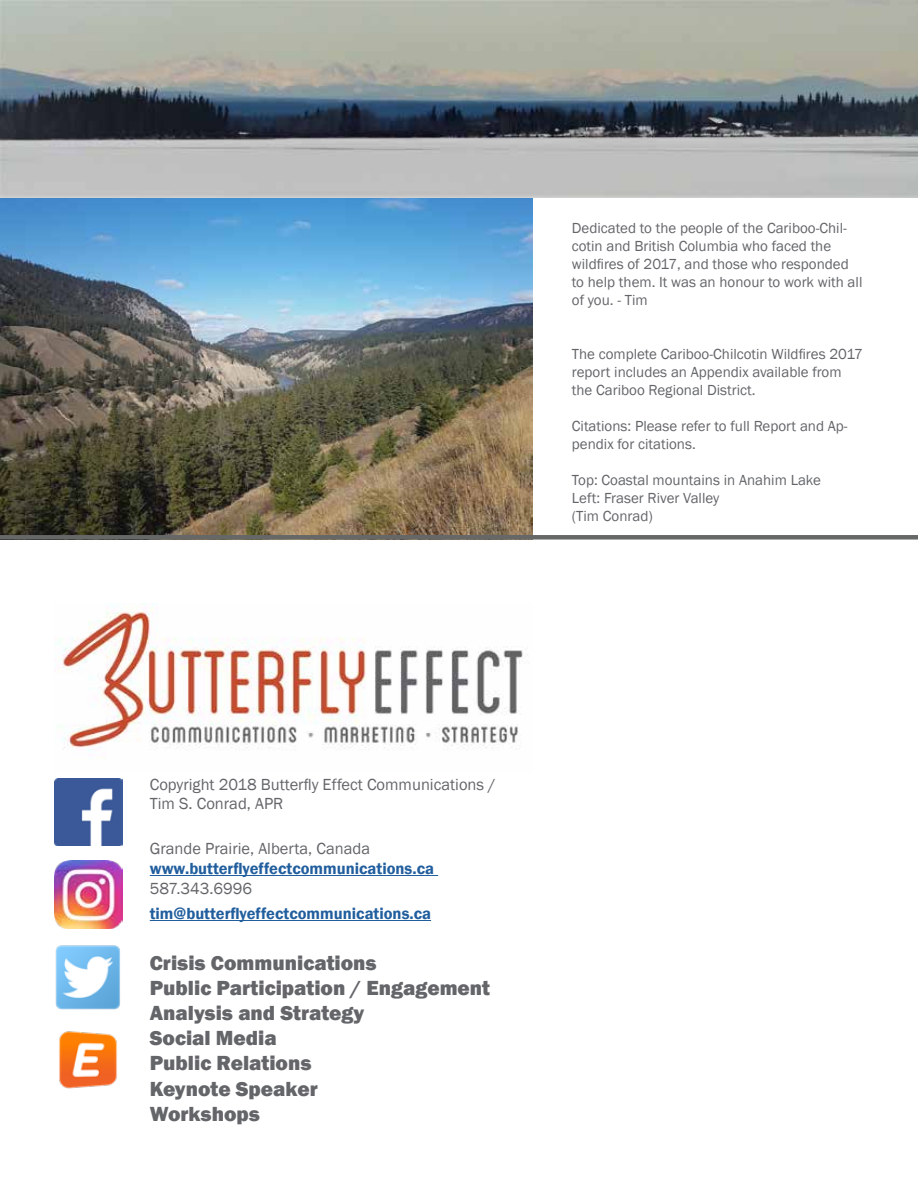
<style>
.page{position:relative;width:918px;height:1188px;background:#fff}
.page>*{position:absolute;margin:0;border:0;box-sizing:border-box;transform-origin:0 0}
.t1{font:800 21px/25.2px "Franklin Gothic";color:#636569}
.t2{font:16.5px/19.8px "Franklin Gothic";color:#636569}
.t3{font:600 16.5px "Franklin Gothic";color:#215e9e}
.t4{font:15px/18px "Franklin Gothic";color:#636569}
</style>
<div class="page">
<hr style="left:150px;top:875px;width:288px;height:1px;background:#215e9e">
<hr style="left:150px;top:920px;width:281px;height:1px;background:#215e9e">
<img style="left:58px;top:604px;width:465px;height:147px">
<img style="left:54px;top:778px;width:69px;height:68px">
<img style="left:55px;top:945px;width:65px;height:65px">
<img style="left:54px;top:860px;width:69px;height:68px">
<img style="left:59px;top:1031px;width:58px;height:58px">
<img style="left:0;top:197px;width:532px;height:338px">
<img style="left:0;top:0;width:918px;height:197px">
<div style="left:0;top:535px;width:918px;height:5px;background:#666767"></div>
<p class="t4" style="left:572px;top:219px;width:292px">Dedicated to the people of the Cariboo-Chil&shy;cotin and British Columbia who faced the wildfires of 2017, and those who responded to help them. It was an honour to work with all of you. - Tim</p>
<p class="t4" style="left:572px;top:345px;width:293px">The complete Cariboo-Chilcotin Wildfires 2017 report includes an Appendix available from the Cariboo Regional District.</p>
<p class="t4" style="left:572px;top:417px;width:277px">Citations: Please refer to full Report and Ap&shy;pendix for citations.</p>
<p class="t4" style="left:572px;top:471px;width:251px">Top: Coastal mountains in Anahim Lake<br>Left: Fraser River Valley<br>(Tim Conrad)</p>
<p class="t2" style="left:150px;top:775px;width:348px">Copyright 2018 Butterfly Effect Communications /<br>Tim S. Conrad, APR</p>
<p class="t2" style="left:150px;top:839px;width:222px">Grande Prairie, Alberta, Canada</p>
<p class="t3" style="left:150px;top:859px;width:286px">www.butterflyeffectcommunications.ca</p>
<p class="t2" style="left:150px;top:879px;width:104px">587.343.6996</p>
<p class="t3" style="left:150px;top:904px;width:283px">tim@butterflyeffectcommunications.ca</p>
<h1 class="t1" style="left:150px;top:950px;width:342px">Crisis Communications<br>Public Participation / Engagement<br>Analysis and Strategy<br>Social Media<br>Public Relations<br>Keynote Speaker<br>Workshops</h1>
</div>
